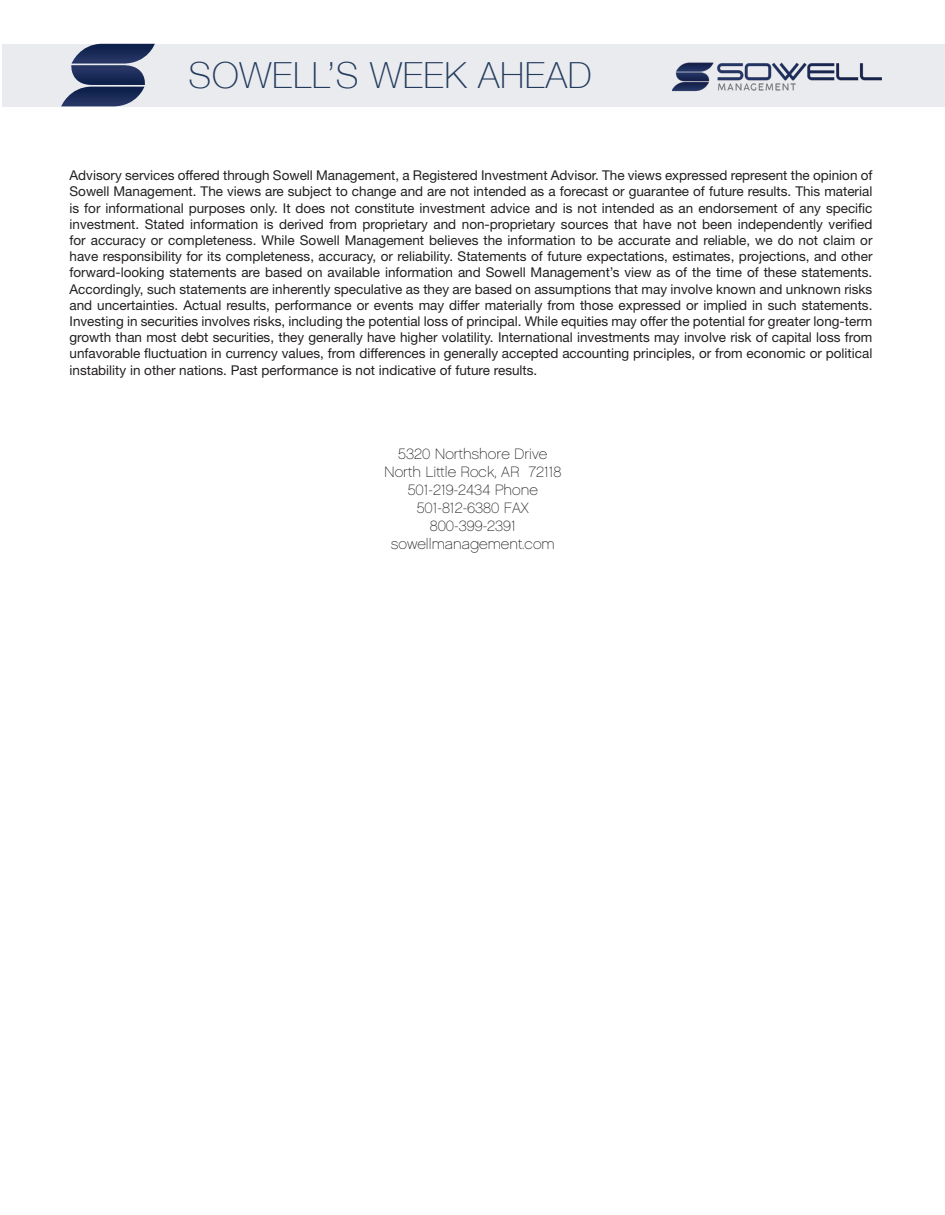
<style>
.page{position:relative;width:945px;height:1215px;background:#fff}
.page>*{position:absolute;margin:0;border:0;box-sizing:border-box;transform-origin:0 0}
.t1{font:100 36px "Helvetica Neue";letter-spacing:.02em;color:#233b5d}
.Paragraph_Style_1{font:15px "Chalet Paris Nineteen Sixty";color:#231f20}
.t2{font:13.5px/16.2px "Helvetica Neue";color:#231f20;text-align:justify}
</style>
<div class="page">
<div style="left:3px;top:44px;width:942px;height:62px;background:#e9ebef"></div>
<svg style="left:61px;top:44px;width:94px;height:62px"></svg>
<img style="left:673px;top:62px;width:208px;height:30px">
<p class="t1" style="left:189px;top:48px;width:405px">SOWELL’S WEEK AHEAD</p>
<p class="t2" style="left:70px;top:167px;width:805px">Advisory services offered through Sowell Management, a Registered Investment Advisor. The views expressed represent the opinion of Sowell Management. The views are subject to change and are not intended as a forecast or guarantee of future results. This material is for informational purposes only. It does not constitute investment advice and is not intended as an endorsement of any specific investment. Stated information is derived from proprietary and non-proprietary sources that have not been independently verified for accuracy or completeness. While Sowell Management believes the information to be accurate and reliable, we do not claim or have responsibility for its completeness, accuracy, or reliability. Statements of future expectations, estimates, projections, and other forward-looking statements are based on available information and Sowell Management’s view as of the time of these statements.<br>Accordingly, such statements are inherently speculative as they are based on assumptions that may involve known and unknown risks and uncertainties. Actual results, performance or events may differ materially from those expressed or implied in such statements.<br>Investing in securities involves risks, including the potential loss of principal. While equities may offer the potential for greater long-term growth than most debt securities, they generally have higher volatility. International investments may involve risk of capital loss from unfavorable fluctuation in currency values, from differences in generally accepted accounting principles, or from economic or political instability in other nations. Past performance is not indicative of future results.</p>
<p class="Paragraph_Style_1" style="left:398px;top:445px;width:151px">5320 Northshore Drive</p>
<p class="Paragraph_Style_1" style="left:384px;top:463px;width:179px">North Little Rock, AR 72118</p>
<p class="Paragraph_Style_1" style="left:408px;top:481px;width:132px">501-219-2434 Phone</p>
<p class="Paragraph_Style_1" style="left:417px;top:499px;width:114px">501-812-6380 FAX</p>
<p class="Paragraph_Style_1" style="left:430px;top:517px;width:88px">800-399-2391</p>
<p class="Paragraph_Style_1" style="left:391px;top:535px;width:165px">sowellmanagement.com</p>
</div>
